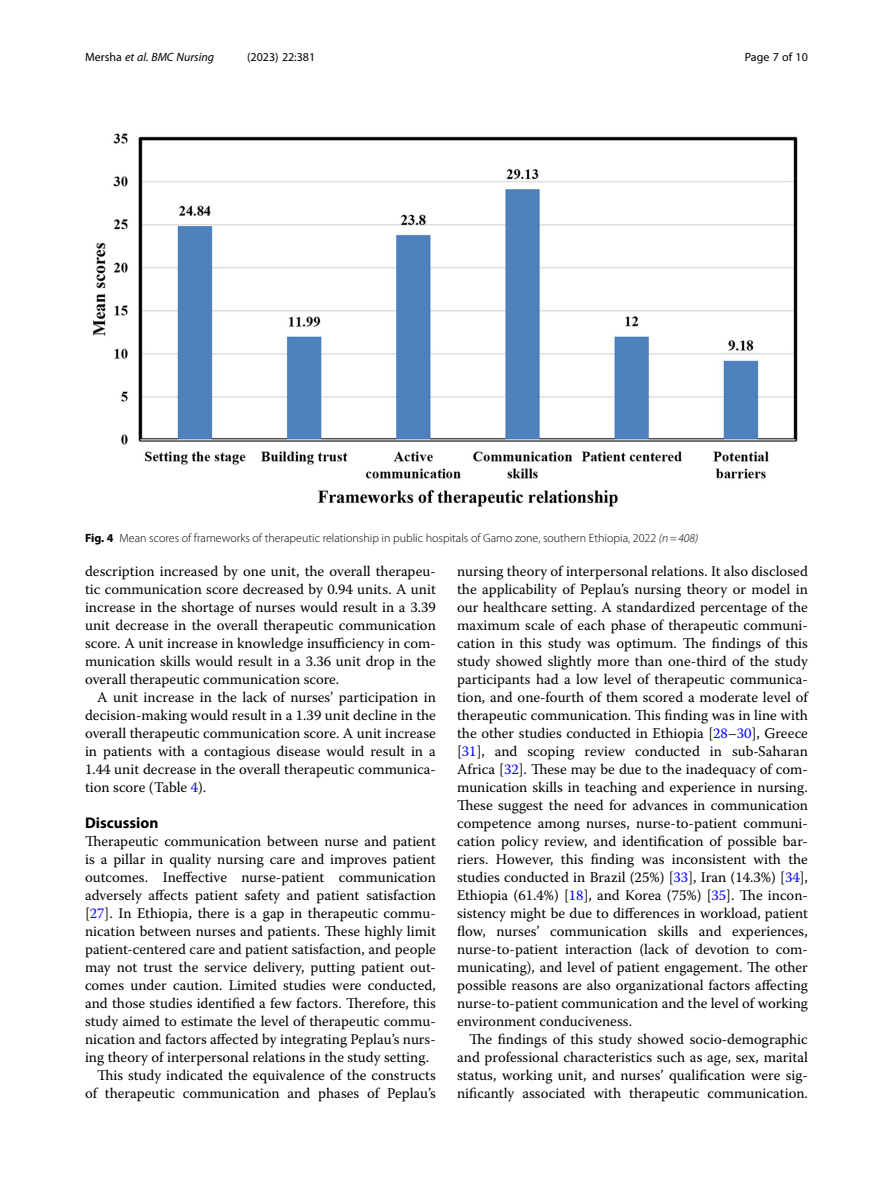
<style>
.page{position:relative;width:893px;height:1191px;background:#fff}
.page>*{position:absolute;margin:0;border:0;box-sizing:border-box;transform-origin:0 0}
.Head_1{font:700 15.45px "Myriad Pro";color:#000}
.Body_Text_Indent{font:14.7px/18px "Warnock Pro";color:#000;text-align:justify}
.Body_Text{font:14.7px/18px "Warnock Pro";color:#000;text-align:justify}
.Figure_Caption{font:300 12px "Myriad Pro";color:#000}
.t1{font:italic 12px "Myriad Pro";color:#000}
.t2{font:12px "Myriad Pro";color:#000}
.s1{font-style:normal}
.s2{font-weight:700}
.s3{font-style:italic}
.s4{color:#00f}
</style>
<div class="page">
<img style="left:92px;top:133px;width:706px;height:374px">
<p class="t1" style="left:85px;top:50px;width:131px"><span class="s1">Mersha</span> et al. BMC Nursing</p>
<p class="t2" style="left:247px;top:50px;width:70px">(2023) 22:381</p>
<p class="t2" style="left:745px;top:50px;width:65px">Page 7 of 10</p>
<p class="Figure_Caption" style="left:85px;top:531px;width:615px"><span class="s2">Fig. 4</span> Mean scores of frameworks of therapeutic relationship in public hospitals of Gamo zone, southern Ethiopia, 2022 <span class="s3">(n=408)</span></p>
<p class="Body_Text_Indent" style="left:85px;top:562px;width:352px">description increased by one unit, the overall therapeu&shy;tic communication score decreased by 0.94 units. A unit increase in the shortage of nurses would result in a 3.39 unit decrease in the overall therapeutic communication score. A unit increase in knowledge insufficiency in com&shy;munication skills would result in a 3.36 unit drop in the overall therapeutic communication score.</p>
<p class="Body_Text_Indent" style="left:85px;top:688px;width:352px;text-indent:12px">A unit increase in the lack of nurses’ participation in decision-making would result in a 1.39 unit decline in the overall therapeutic communication score. A unit increase in patients with a contagious disease would result in a 1.44 unit decrease in the overall therapeutic communica&shy;tion score (Table <span class="s4">4</span>).</p>
<p class="Head_1" style="left:85px;top:813px;width:75px">Discussion</p>
<p class="Body_Text" style="left:85px;top:832px;width:352px">Therapeutic communication between nurse and patient is a pillar in quality nursing care and improves patient outcomes. Ineffective nurse-patient communication adversely affects patient safety and patient satisfaction [<span class="s4">27</span>]. In Ethiopia, there is a gap in therapeutic commu&shy;nication between nurses and patients. These highly limit patient-centered care and patient satisfaction, and people may not trust the service delivery, putting patient out&shy;comes under caution. Limited studies were conducted, and those studies identified a few factors. Therefore, this study aimed to estimate the level of therapeutic commu&shy;nication and factors affected by integrating Peplau’s nurs&shy;ing theory of interpersonal relations in the study setting.</p>
<p class="Body_Text_Indent" style="left:85px;top:1066px;width:352px;text-align:right">This study indicated the equivalence of the constructs of therapeutic communication and phases of Peplau’s</p>
<p class="Body_Text_Indent" style="left:457px;top:562px;width:352px">nursing theory of interpersonal relations. It also disclosed the applicability of Peplau’s nursing theory or model in our healthcare setting. A standardized percentage of the maximum scale of each phase of therapeutic communi&shy;cation in this study was optimum. The findings of this study showed slightly more than one-third of the study participants had a low level of therapeutic communica&shy;tion, and one-fourth of them scored a moderate level of therapeutic communication. This finding was in line with the other studies conducted in Ethiopia [<span class="s4">28</span>–<span class="s4">30</span>], Greece [<span class="s4">31</span>], and scoping review conducted in sub-Saharan Africa [<span class="s4">32</span>]. These may be due to the inadequacy of com&shy;munication skills in teaching and experience in nursing.<br>These suggest the need for advances in communication competence among nurses, nurse-to-patient communi&shy;cation policy review, and identification of possible bar&shy;riers. However, this finding was inconsistent with the studies conducted in Brazil (25%) [<span class="s4">33</span>], Iran (14.3%) [<span class="s4">34</span>], Ethiopia (61.4%) [<span class="s4">18</span>], and Korea (75%) [<span class="s4">35</span>]. The incon&shy;sistency might be due to differences in workload, patient flow, nurses’ communication skills and experiences, nurse-to-patient interaction (lack of devotion to com&shy;municating), and level of patient engagement. The other possible reasons are also organizational factors affecting nurse-to-patient communication and the level of working environment conduciveness.</p>
<p class="Body_Text_Indent" style="left:457px;top:1030px;width:352px;text-indent:12px">The findings of this study showed socio-demographic and professional characteristics such as age, sex, marital status, working unit, and nurses’ qualification were sig&shy;nificantly associated with therapeutic communication.</p>
</div>
